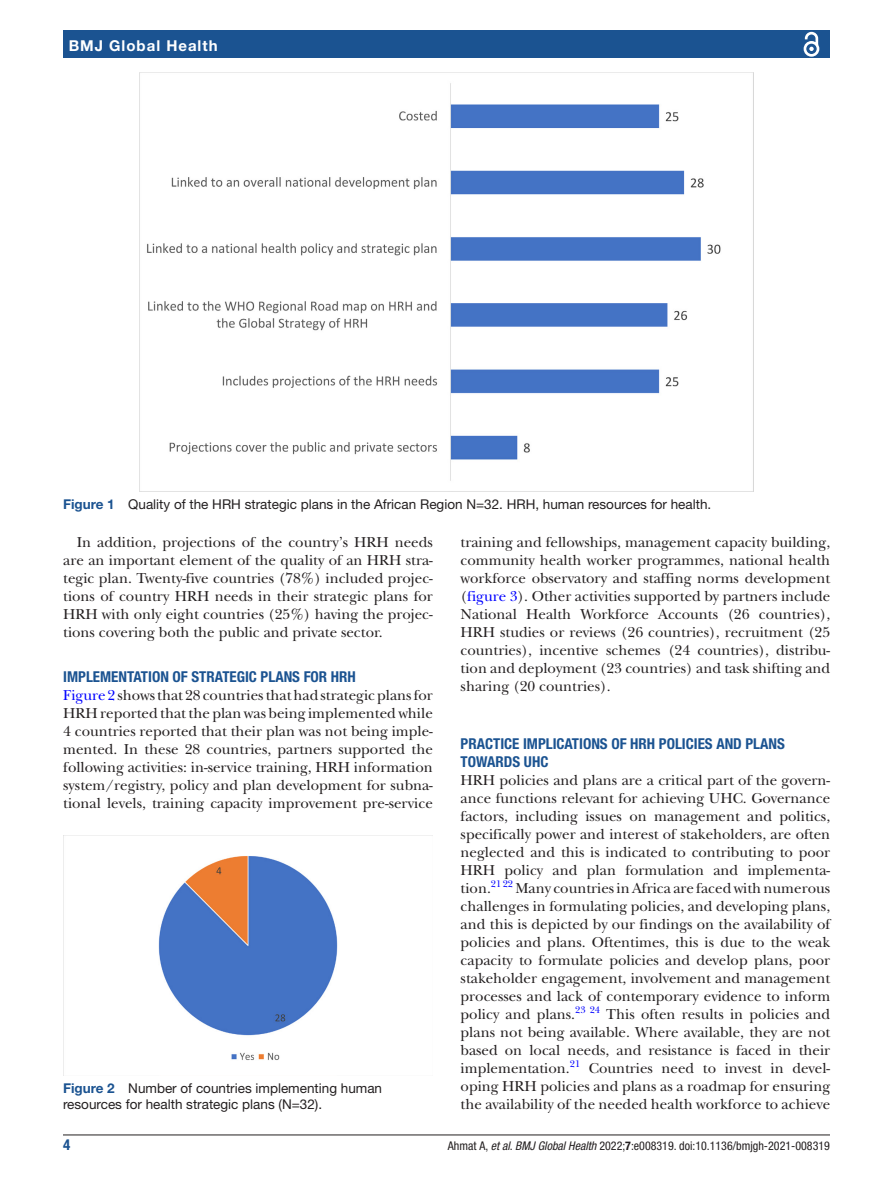
<style>
.page{position:relative;width:893px;height:1191px;background:#fff}
.page>*{position:absolute;margin:0;border:0;box-sizing:border-box;transform-origin:0 0}
.t1{font:15px/18px "New Baskerville";color:#231f20;text-align:justify}
.t2{font:700 condensed 15px/18px "Helvetica Neue LT Std";color:#1b5391}
.t3{font:700 15px "Helvetica Neue LT Std";letter-spacing:.065em;color:#fff}
.t4{font:13.5px/16.2px "Helvetica Neue LT Std";color:#231f20}
.t5{font:condensed 12px "Helvetica Neue LT Std";color:#231f20}
.t6{font:9.9px "New Baskerville";color:#00f}
.s1{font-weight:700;color:#1b5391}
.s2{color:#00f}
.s3{font-style:italic}
.s4{font-weight:700}
</style>
<div class="page">
<hr style="left:63px;top:1134px;width:767px;height:1px;background:#231f20">
<div style="left:63px;top:31px;width:767px;height:27px;background:#1b5391"></div>
<svg style="left:803px;top:31px;width:17px;height:26px"></svg>
<img style="left:147px;top:83px;width:574px;height:398px">
<img style="left:63px;top:836px;width:275px;height:239px">
<p class="t3" style="left:69px;top:36px;width:150px">BMJ Global Health</p>
<p class="t4" style="left:63px;top:496px;width:650px"><span class="s1">Figure 1</span> Quality of the HRH strategic plans in the African Region N=32. HRH, human resources for health.</p>
<p class="t1" style="left:63px;top:533px;width:371px;text-indent:14px">In addition, projections of the country’s HRH needs are an important element of the quality of an HRH stra&shy;tegic plan. Twenty-five countries (78%) included projec&shy;tions of country HRH needs in their strategic plans for HRH with only eight countries (25%) having the projec&shy;tions covering both the public and private sector.</p>
<p class="t2" style="left:63px;top:667px;width:294px">IMPLEMENTATION OF STRATEGIC PLANS FOR HRH</p>
<p class="t1" style="left:63px;top:686px;width:371px"><span class="s2">Figure 2</span> shows that 28 countries that had strategic plans for HRH reported that the plan was being implemented while 4 countries reported that their plan was not being imple&shy;mented. In these 28 countries, partners supported the following activities: in-service training, HRH information system/registry, policy and plan development for subna&shy;tional levels, training capacity improvement pre-service</p>
<p class="t4" style="left:63px;top:1080px;width:321px"><span class="s1">Figure 2</span> Number of countries implementing human resources for health strategic plans (N=32).</p>
<p class="t1" style="left:461px;top:533px;width:371px">training and fellowships, management capacity building, community health worker programmes, national health workforce observatory and staffing norms development (<span class="s2">figure 3</span>). Other activities supported by partners include National Health Workforce Accounts (26 countries), HRH studies or reviews (26 countries), recruitment (25 countries), incentive schemes (24 countries), distribu&shy;tion and deployment (23 countries) and task shifting and sharing (20 countries).</p>
<p class="t2" style="left:461px;top:734px;width:326px">PRACTICE IMPLICATIONS OF HRH POLICIES AND PLANS<br>TOWARDS UHC</p>
<p class="t1" style="left:461px;top:771px;width:371px">HRH policies and plans are a critical part of the govern&shy;ance functions relevant for achieving UHC. Governance factors, including issues on management and politics, specifically power and interest of stakeholders, are often neglected and this is indicated to contributing to poor HRH policy and plan formulation and implementa&shy;tion.</p>
<p class="t6" style="left:491px;top:877px;width:24px">21 22</p>
<p class="t1" style="left:461px;top:879px;width:371px;text-indent:55px">Many countries in Africa are faced with numerous challenges in formulating policies, and developing plans, and this is depicted by our findings on the availability of policies and plans. Oftentimes, this is due to the weak capacity to formulate policies and develop plans, poor stakeholder engagement, involvement and management processes and lack of contemporary evidence to inform policy and plans.</p>
<p class="t6" style="left:575px;top:1003px;width:26px">23 24</p>
<p class="t1" style="left:461px;top:1005px;width:371px;text-indent:146px">This often results in policies and plans not being available. Where available, they are not based on local needs, and resistance is faced in their implementation.</p>
<p class="t6" style="left:570px;top:1057px;width:12px">21</p>
<p class="t1" style="left:461px;top:1059px;width:371px;text-indent:128px">Countries need to invest in devel&shy;oping HRH policies and plans as a roadmap for ensuring the availability of the needed health workforce to achieve</p>
<p class="t2" style="left:63px;top:1135px;width:9px">4</p>
<p class="t5" style="left:448px;top:1138px;width:384px">Ahmat A, <span class="s3">et al</span>. <span class="s3">BMJ Global Health</span> 2022;<span class="s4">7</span>:e008319. doi:10.1136/bmjgh-2021-008319</p>
</div>
